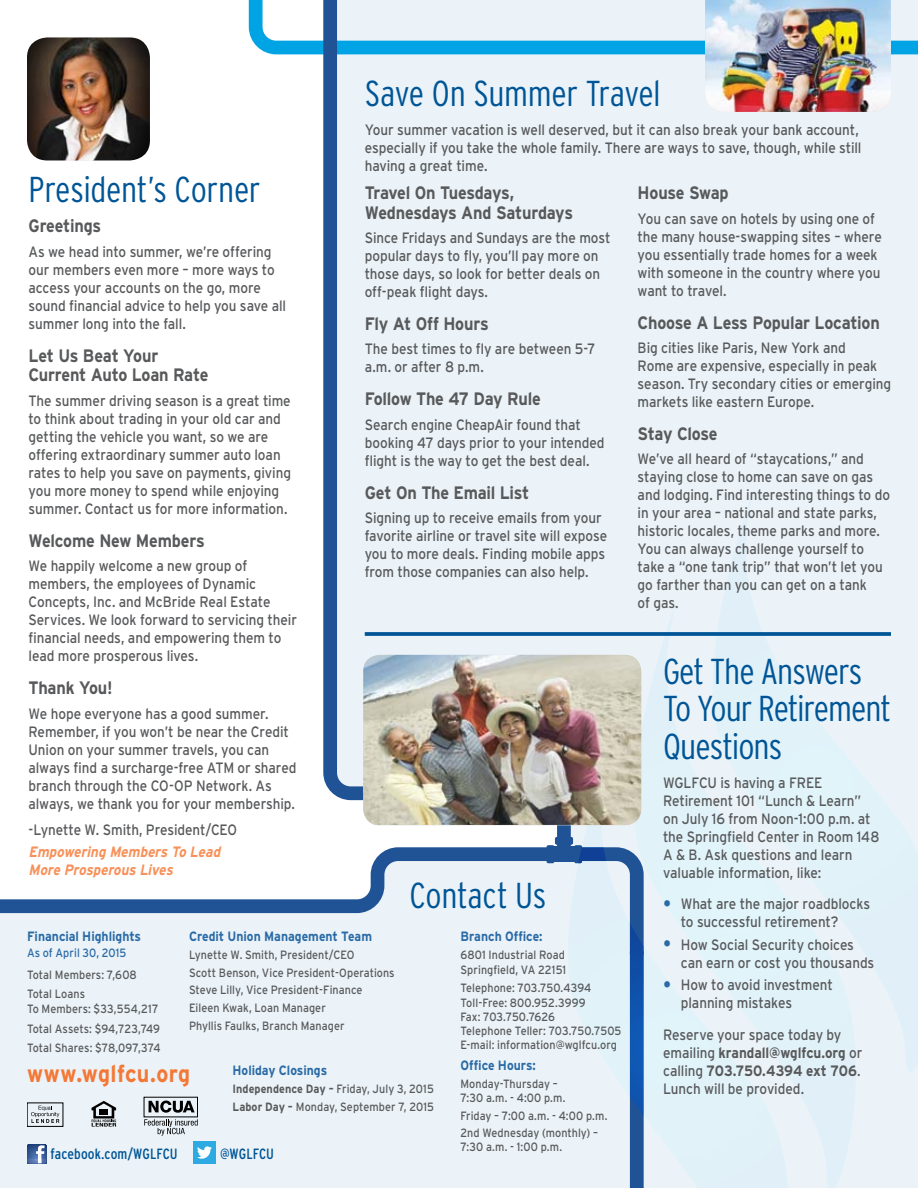
<style>
.page{position:relative;width:918px;height:1188px;background:#ebf3f8}
.page>*{position:absolute;margin:0;border:0;box-sizing:border-box;transform-origin:0 0}
.t1{font:300 condensed 36px/37.5px "Interstate";letter-spacing:-.02em;color:#005596}
.t2{font:700 24px "Interstate";letter-spacing:.015em;color:#f47836;scale:.9 1}
.t3{font:700 18px/19.5px "Interstate";letter-spacing:-.015em;color:#58595b;scale:.9 1}
.t4{font:15px/18px "Interstate";letter-spacing:-.005em;color:#58595b;scale:.9 1}
.t5{font:italic 700 15px/18px "Interstate";color:#f79059;scale:.9 1}
.t6{font:condensed 14.85px "Interstate";letter-spacing:.005em;color:#005596}
.t7{font:700 13.5px "Interstate";color:#2a6aa6;scale:.9 1}
.t8{font:12px/14.2px "Interstate";letter-spacing:.005em;color:#58595b;scale:.9 1}
.t9{font:12px "Interstate";letter-spacing:.005em;color:#2a6aa6;scale:.9 1}
.s1{font-size:21px;color:#2a6aa6}
.s2{font-weight:700}
</style>
<div class="page">
<div style="left:0;top:0;width:323px;height:847px;background:#fff"></div>
<svg style="left:0;top:847px;width:555px;height:67px;fill:#fff"></svg>
<div style="left:547px;top:846px;width:35px;height:16px;background:#1f5395"></div>
<div style="left:547px;top:845px;width:7px;height:18px;background:#1f5395;border-radius:2px"></div>
<svg style="left:323px;top:112px;width:248px;height:744px"></svg>
<svg style="left:568px;top:750px;width:76px;height:438px"></svg>
<img style="left:27px;top:38px;width:123px;height:122px">
<svg style="left:27px;top:1144px;width:20px;height:20px"></svg>
<div style="left:193px;top:1141px;width:23px;height:23px;background:#2caae1"></div>
<svg style="left:197px;top:1146px;width:15px;height:13px"></svg>
<svg style="left:92px;top:1101px;width:24px;height:26px"></svg>
<div style="left:27px;top:1103px;width:36px;height:24px;border:1px solid #000"></div>
<svg style="left:31px;top:1106px;width:28px;height:17px"></svg>
<svg style="left:149px;top:1101px;width:46px;height:12px"></svg>
<svg style="left:144px;top:1119px;width:54px;height:17px"></svg>
<svg style="left:365px;top:632px;width:526px;height:4px;background:#0d5e9b"></svg>
<svg style="left:235px;top:0;width:683px;height:112px"></svg>
<img style="left:705px;top:0;width:186px;height:112px">
<img style="left:363px;top:655px;width:278px;height:170px">
<h1 class="t1" style="left:365px;top:74px;width:298px">Save On Summer Travel</h1>
<p class="t4" style="left:365px;top:121px;width:554px">Your summer vacation is well deserved, but it can also break your bank account, especially if you take the whole family. There are ways to save, though, while still having a great time.</p>
<h1 class="t1" style="left:29px;top:170px;width:234px">President’s Corner</h1>
<p class="t3" style="left:28px;top:216px;width:82px">Greetings</p>
<p class="t4" style="left:28px;top:242px;width:288px">As we head into summer, we’re offering our members even more – more ways to access your accounts on the go, more sound financial advice to help you save all summer long into the fall.</p>
<p class="t3" style="left:28px;top:346px;width:202px">Let Us Beat Your<br>Current Auto Loan Rate</p>
<p class="t4" style="left:28px;top:391px;width:293px">The summer driving season is a great time to think about trading in your old car and getting the vehicle you want, so we are offering extraordinary summer auto loan rates to help you save on payments, giving you more money to spend while enjoying summer. Contact us for more information.</p>
<p class="t3" style="left:28px;top:531px;width:197px">Welcome New Members</p>
<p class="t4" style="left:28px;top:557px;width:300px">We happily welcome a new group of members, the employees of Dynamic Concepts, Inc. and McBride Real Estate Services. We look forward to servicing their financial needs, and empowering them to lead more prosperous lives.</p>
<p class="t3" style="left:28px;top:678px;width:95px">Thank You!</p>
<p class="t4" style="left:28px;top:704px;width:299px">We hope everyone has a good summer.<br>Remember, if you won’t be near the Credit Union on your summer travels, you can always find a surcharge-free ATM or shared branch through the CO-OP Network. As always, we thank you for your membership.</p>
<p class="t4" style="left:28px;top:820px;width:233px">-Lynette W. Smith, President/CEO</p>
<p class="t5" style="left:28px;top:843px;width:218px">Empowering Members To Lead<br>More Prosperous Lives</p>
<p class="t3" style="left:365px;top:183px;width:233px">Travel On Tuesdays,<br>Wednesdays And Saturdays</p>
<p class="t4" style="left:365px;top:229px;width:275px">Since Fridays and Sundays are the most popular days to fly, you’ll pay more on those days, so look for better deals on off-peak flight days.</p>
<p class="t3" style="left:365px;top:314px;width:139px">Fly At Off Hours</p>
<p class="t4" style="left:365px;top:340px;width:258px">The best times to fly are between 5-7 a.m. or after 8 p.m.</p>
<p class="t3" style="left:365px;top:389px;width:197px">Follow The 47 Day Rule</p>
<p class="t4" style="left:365px;top:416px;width:268px">Search engine CheapAir found that booking 47 days prior to your intended flight is the way to get the best deal.</p>
<p class="t3" style="left:365px;top:483px;width:184px">Get On The Email List</p>
<p class="t4" style="left:365px;top:509px;width:271px">Signing up to receive emails from your favorite airline or travel site will expose you to more deals. Finding mobile apps from those companies can also help.</p>
<p class="t3" style="left:638px;top:183px;width:103px">House Swap</p>
<p class="t4" style="left:638px;top:209px;width:273px">You can save on hotels by using one of the many house-swapping sites – where you essentially trade homes for a week with someone in the country where you want to travel.</p>
<p class="t3" style="left:638px;top:312px;width:271px">Choose A Less Popular Location</p>
<p class="t4" style="left:638px;top:339px;width:283px">Big cities like Paris, New York and<br>Rome are expensive, especially in peak season. Try secondary cities or emerging markets like eastern Europe.</p>
<p class="t3" style="left:638px;top:424px;width:90px">Stay Close</p>
<p class="t4" style="left:638px;top:450px;width:282px">We’ve all heard of “staycations,” and staying close to home can save on gas and lodging. Find interesting things to do in your area – national and state parks, historic locales, theme parks and more.<br>You can always challenge yourself to take a “one tank trip” that won’t let you go farther than you can get on a tank<br>of gas.</p>
<h1 class="t1" style="left:663px;top:652px;width:229px">Get The Answers<br>To Your Retirement<br>Questions</h1>
<p class="t4" style="left:663px;top:774px;width:242px">WGLFCU is having a FREE<br>Retirement 101 “Lunch &amp; Learn” on July 16 from Noon-1:00 p.m. at the Springfield Center in Room 148<br>A &amp; B. Ask questions and learn valuable information, like:</p>
<p class="t4" style="left:681px;top:895px;width:212px;text-indent:-18px"><span class="s1">•</span> What are the major roadblocks to successful retirement?</p>
<p class="t4" style="left:681px;top:935px;width:217px;text-indent:-18px"><span class="s1">•</span> How Social Security choices can earn or cost you thousands</p>
<p class="t4" style="left:681px;top:976px;width:170px;text-indent:-18px"><span class="s1">•</span> How to avoid investment planning mistakes</p>
<p class="t4" style="left:663px;top:1025px;width:223px">Reserve your space today by emailing <span class="s2">krandall@wglfcu.org</span> or calling <span class="s2">703.750.4394 ext 706</span>.<br>Lunch will be provided.</p>
<h1 class="t1" style="left:410px;top:876px;width:138px">Contact Us</h1>
<p class="t7" style="left:27px;top:929px;width:128px">Financial Highlights</p>
<p class="t9" style="left:27px;top:946px;width:112px">As of April 30, 2015</p>
<p class="t8" style="left:27px;top:965px;width:124px;line-height:19.4px">Total Members: 7,608<br>Total Loans</p>
<p class="t8" style="left:27px;top:999px;width:150px;line-height:19.4px">To Members: $33,554,217<br>Total Assets: $94,723,749<br>Total Shares: $78,097,374</p>
<p class="t7" style="left:189px;top:929px;width:205px">Credit Union Management Team</p>
<p class="t8" style="left:189px;top:945px;width:230px;line-height:17.9px">Lynette W. Smith, President/CEO<br>Scott Benson, Vice President-Operations Steve Lilly, Vice President-Finance Eileen Kwak, Loan Manager<br>Phyllis Faulks, Branch Manager</p>
<p class="t7" style="left:460px;top:929px;width:93px">Branch Office:</p>
<p class="t8" style="left:460px;top:948px;width:119px">6801 Industrial Road<br>Springfield, VA 22151</p>
<p class="t8" style="left:460px;top:981px;width:180px">Telephone: 703.750.4394<br>Toll-Free: 800.952.3999<br>Fax: 703.750.7626<br>Telephone Teller: 703.750.7505<br>E-mail: information@wglfcu.org</p>
<p class="t7" style="left:460px;top:1058px;width:85px">Office Hours:</p>
<p class="t8" style="left:460px;top:1076px;width:118px">Monday-Thursday –<br>7:30 a.m. - 4:00 p.m.</p>
<p class="t8" style="left:460px;top:1106px;width:165px;line-height:17.5px">Friday – 7:00 a.m. - 4:00 p.m.<br>2nd Wednesday (monthly) –</p>
<p class="t8" style="left:460px;top:1140px;width:114px">7:30 a.m. - 1:00 p.m.</p>
<h2 class="t2" style="left:27px;top:1060px;width:183px">www.wglfcu.org</h2>
<p class="t7" style="left:233px;top:1063px;width:107px">Holiday Closings</p>
<p class="t8" style="left:233px;top:1080px;width:225px;line-height:17.9px"><span class="s2">Independence Day –</span> Friday, July 3, 2015<br><span class="s2">Labor Day –</span> Monday, September 7, 2015</p>
<p class="t6" style="left:51px;top:1145px;width:129px">facebook.com/WGLFCU</p>
<p class="t6" style="left:220px;top:1145px;width:55px">@WGLFCU</p>
</div>
